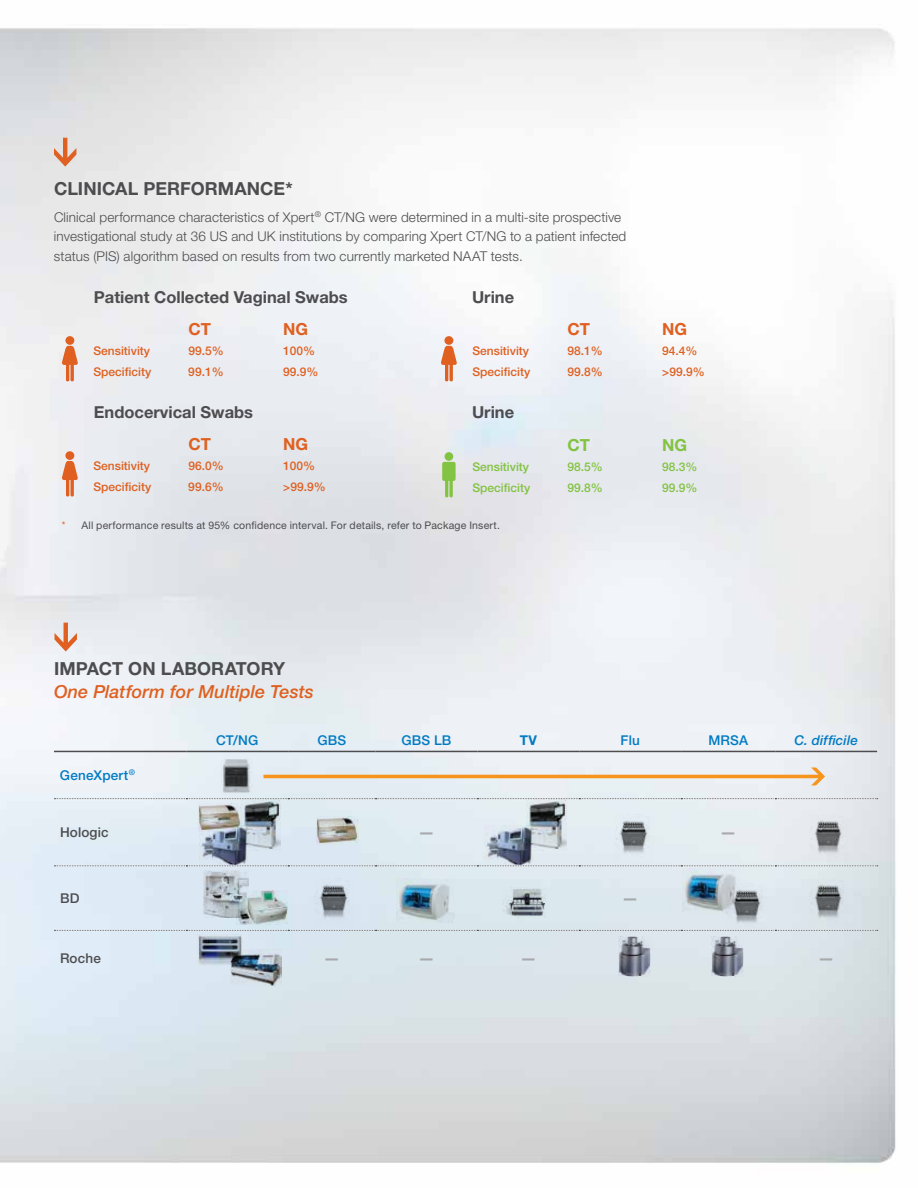
<style>
.page{position:relative;width:918px;height:1188px;background:#fff}
.page>*{position:absolute;margin:0;border:0;box-sizing:border-box;transform-origin:0 0}
.t1{font:700 18px "Helvetica Neue LT Std";letter-spacing:.005em;color:#4d4d4f}
.t2{font:italic 500 18px "Helvetica Neue LT Std";letter-spacing:.005em;color:#df6020}
.t3{font:700 16.65px "Helvetica Neue LT Std";color:#df6020}
.t4{font:700 16.65px "Helvetica Neue LT Std";color:#a7a9ac}
.t5{font:700 16.65px "Helvetica Neue LT Std";color:#82c341}
.t6{font:700 16.5px "Helvetica Neue LT Std";color:#4d4d4f}
.t7{font:300 13.5px/19.5px "Helvetica Neue LT Std";letter-spacing:.01em;color:#4d4d4f}
.t8{font:500 13.5px "Helvetica Neue LT Std";letter-spacing:.015em;color:#007bc3}
.t9{font:500 13.5px "Helvetica Neue LT Std";letter-spacing:.01em;color:#4d4d4f}
.t10{font:italic 500 13.5px "Helvetica Neue LT Std";letter-spacing:.015em;color:#007bc3}
.t11{font:700 13.5px "Helvetica Neue LT Std";color:#007bc3}
.t12{font:500 12px "Helvetica Neue LT Std";color:#df6020}
.t13{font:500 12px "Helvetica Neue LT Std";color:#82c341}
.t14{font:10.5px "Helvetica Neue LT Std";letter-spacing:.02em;color:#4d4d4f}
.s1{color:#df6020}
</style>
<div class="page">
<img style="left:0;top:28px;width:896px;height:1135px">
<svg style="left:54px;top:138px;width:22px;height:29px"></svg>
<div style="left:444px;top:336px;width:9px;height:9px;background:#df6020;border-radius:50%"></div>
<svg style="left:440px;top:346px;width:18px;height:35px"></svg>
<div style="left:65px;top:336px;width:9px;height:9px;background:#df6020;border-radius:50%"></div>
<svg style="left:61px;top:346px;width:18px;height:35px"></svg>
<div style="left:65px;top:451px;width:9px;height:9px;background:#df6020;border-radius:50%"></div>
<svg style="left:61px;top:461px;width:18px;height:36px"></svg>
<div style="left:445px;top:452px;width:8px;height:9px;background:#82c341;border-radius:50%"></div>
<svg style="left:442px;top:462px;width:14px;height:35px"></svg>
<hr style="left:54px;top:751px;width:132px;height:1px;background:#4d4d4f">
<hr style="left:186px;top:751px;width:102px;height:1px;background:#4d4d4f">
<hr style="left:288px;top:751px;width:88px;height:1px;background:#4d4d4f">
<hr style="left:376px;top:751px;width:101px;height:1px;background:#4d4d4f">
<hr style="left:477px;top:751px;width:102px;height:1px;background:#4d4d4f">
<hr style="left:579px;top:751px;width:102px;height:1px;background:#4d4d4f">
<hr style="left:681px;top:751px;width:94px;height:1px;background:#4d4d4f">
<hr style="left:775px;top:751px;width:102px;height:1px;background:#4d4d4f">
<svg style="left:54px;top:798px;width:824px;height:1px"></svg>
<svg style="left:54px;top:865px;width:824px;height:1px"></svg>
<svg style="left:54px;top:930px;width:824px;height:1px"></svg>
<img style="left:220px;top:758px;width:33px;height:36px">
<img style="left:242px;top:800px;width:39px;height:50px">
<img style="left:527px;top:800px;width:39px;height:50px">
<img style="left:615px;top:814px;width:39px;height:48px">
<img style="left:314px;top:879px;width:39px;height:47px">
<img style="left:809px;top:814px;width:39px;height:48px">
<img style="left:809px;top:879px;width:39px;height:47px">
<img style="left:727px;top:884px;width:39px;height:47px">
<img style="left:199px;top:825px;width:49px;height:39px">
<img style="left:484px;top:825px;width:50px;height:39px">
<img style="left:204px;top:871px;width:44px;height:46px">
<svg style="left:263px;top:768px;width:562px;height:17px;background:#ebdbc6"></svg>
<img style="left:199px;top:804px;width:42px;height:27px">
<img style="left:316px;top:816px;width:42px;height:28px">
<img style="left:236px;top:891px;width:51px;height:33px">
<img style="left:397px;top:878px;width:57px;height:45px">
<img style="left:682px;top:869px;width:58px;height:44px">
<svg style="left:55px;top:623px;width:22px;height:29px"></svg>
<img style="left:197px;top:935px;width:45px;height:30px">
<img style="left:231px;top:950px;width:51px;height:37px">
<img style="left:711px;top:937px;width:33px;height:39px">
<img style="left:618px;top:937px;width:32px;height:39px">
<img style="left:503px;top:887px;width:44px;height:31px">
<h1 class="t1" style="left:54px;top:178px;width:240px">Clinical performance*</h1>
<p class="t7" style="left:54px;top:207px;width:574px">Clinical performance characteristics of Xpert<sup>®</sup> CT/NG were determined in a multi-site prospective investigational study at 36 US and UK institutions by comparing Xpert CT/NG to a patient infected status (PIS) algorithm based on results from two currently marketed NAAT tests.</p>
<p class="t6" style="left:94px;top:287px;width:255px">Patient Collected Vaginal Swabs</p>
<p class="t6" style="left:472px;top:287px;width:44px">Urine</p>
<p class="t3" style="left:188px;top:318px;width:24px">CT</p>
<p class="t3" style="left:283px;top:318px;width:27px">NG</p>
<p class="t3" style="left:567px;top:318px;width:24px">CT</p>
<p class="t3" style="left:662px;top:318px;width:27px">NG</p>
<p class="t12" style="left:93px;top:344px;width:58px">Sensitivity</p>
<p class="t12" style="left:188px;top:344px;width:37px">99.5%</p>
<p class="t12" style="left:283px;top:344px;width:34px">100%</p>
<p class="t12" style="left:93px;top:364px;width:59px">Specificity</p>
<p class="t12" style="left:188px;top:364px;width:37px">99.1%</p>
<p class="t12" style="left:283px;top:364px;width:37px">99.9%</p>
<p class="t12" style="left:472px;top:344px;width:58px">Sensitivity</p>
<p class="t12" style="left:567px;top:344px;width:37px">98.1%</p>
<p class="t12" style="left:662px;top:344px;width:37px">94.4%</p>
<p class="t12" style="left:472px;top:364px;width:59px">Specificity</p>
<p class="t12" style="left:567px;top:364px;width:37px">99.8%</p>
<p class="t12" style="left:662px;top:364px;width:44px">&gt;99.9%</p>
<p class="t6" style="left:94px;top:402px;width:161px">Endocervical Swabs</p>
<p class="t6" style="left:472px;top:402px;width:44px">Urine</p>
<p class="t3" style="left:188px;top:433px;width:24px">CT</p>
<p class="t3" style="left:283px;top:433px;width:27px">NG</p>
<p class="t5" style="left:567px;top:435px;width:24px">CT</p>
<p class="t5" style="left:662px;top:435px;width:27px">NG</p>
<p class="t12" style="left:93px;top:459px;width:58px">Sensitivity</p>
<p class="t12" style="left:188px;top:459px;width:37px">96.0%</p>
<p class="t12" style="left:283px;top:459px;width:34px">100%</p>
<p class="t12" style="left:93px;top:479px;width:59px">Specificity</p>
<p class="t12" style="left:188px;top:479px;width:37px">99.6%</p>
<p class="t12" style="left:283px;top:479px;width:44px">&gt;99.9%</p>
<p class="t13" style="left:472px;top:460px;width:58px">Sensitivity</p>
<p class="t13" style="left:567px;top:460px;width:37px">98.5%</p>
<p class="t13" style="left:662px;top:460px;width:37px">98.3%</p>
<p class="t13" style="left:472px;top:481px;width:59px">Specificity</p>
<p class="t13" style="left:567px;top:481px;width:37px">99.8%</p>
<p class="t13" style="left:662px;top:481px;width:37px">99.9%</p>
<p class="t14" style="left:62px;top:519px;width:440px"><span class="s1">*</span> All performance results at 95% confidence interval. For details, refer to Package Insert.</p>
<h1 class="t1" style="left:54px;top:658px;width:233px">Impact on Laboratory</h1>
<h1 class="t2" style="left:54px;top:681px;width:261px">One Platform for Multiple Tests</h1>
<p class="t8" style="left:60px;top:767px;width:77px">GeneXpert<sup>®</sup></p>
<p class="t8" style="left:216px;top:733px;width:44px">CT/NG</p>
<p class="t8" style="left:317px;top:733px;width:30px">GBS</p>
<p class="t8" style="left:401px;top:733px;width:51px">GBS LB</p>
<p class="t11" style="left:520px;top:732px;width:19px">TV</p>
<p class="t8" style="left:621px;top:733px;width:21px">Flu</p>
<p class="t8" style="left:708px;top:733px;width:41px">MRSA</p>
<p class="t10" style="left:794px;top:733px;width:65px">C. difficile</p>
<p class="t9" style="left:60px;top:824px;width:50px">Hologic</p>
<p class="t4" style="left:418px;top:822px;width:18px">—</p>
<p class="t4" style="left:720px;top:822px;width:18px">—</p>
<p class="t9" style="left:60px;top:890px;width:21px">BD</p>
<p class="t4" style="left:622px;top:888px;width:18px">—</p>
<p class="t9" style="left:60px;top:950px;width:42px">Roche</p>
<p class="t4" style="left:324px;top:948px;width:18px">—</p>
<p class="t4" style="left:418px;top:948px;width:18px">—</p>
<p class="t4" style="left:520px;top:948px;width:18px">—</p>
<p class="t4" style="left:818px;top:948px;width:18px">—</p>
</div>
